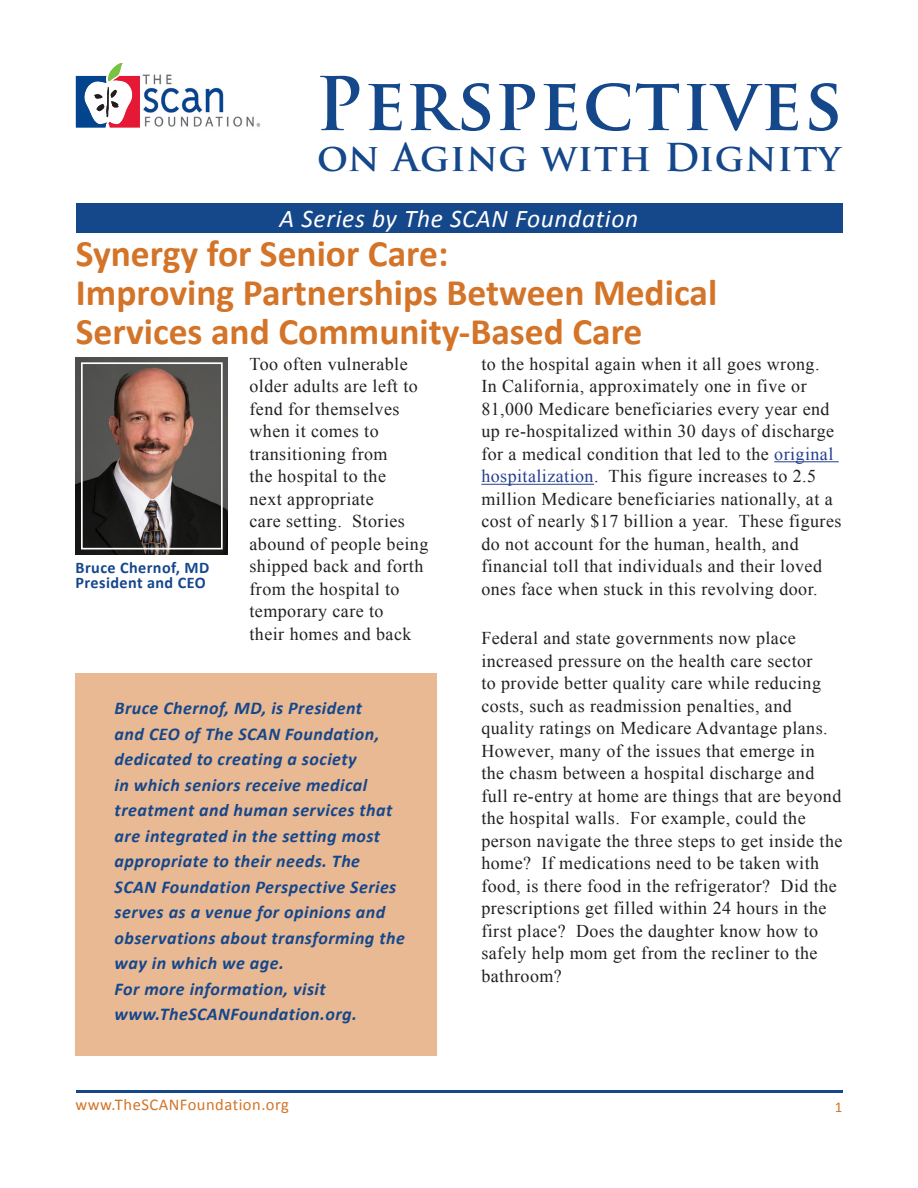
<style>
.page{position:relative;width:918px;height:1188px;background:#fff}
.page>*{position:absolute;margin:0;border:0;box-sizing:border-box;transform-origin:0 0}
.Paragraph_Style_9{font:700 72px "Trajan Pro";letter-spacing:.025em;color:#15478b}
.t1{font:700 37.5px/39px "Calibri";color:#d37428}
.Paragraph_Style_9-2{font:700 37.5px "Trajan Pro";letter-spacing:.025em;color:#15478b}
.Paragraph_Style_9-3{font:italic 25.5px "Calibri";letter-spacing:.025em;color:#fff}
.body{font:18px/22.5px "Times New Roman";letter-spacing:.025em;color:#231f20}
.Paragraph_Style_9-4{font:italic 700 18px/25.5px "Calibri";letter-spacing:.025em;color:#15478b}
.t2{font:16.5px "Calibri";letter-spacing:.03em;color:#d37428}
.Paragraph_Style_9-5{font:700 16.2px "Calibri";letter-spacing:.025em;color:#15478b}
.t3{font:15px "Calibri";color:#d37428}
.s1{color:#253f8e}
</style>
<div class="page">
<hr style="left:76px;top:1090px;width:766px;height:3px;background:#15478b">
<hr style="left:774px;top:461px;width:65px;height:1px;background:#253f8e">
<hr style="left:481px;top:484px;width:113px;height:1px;background:#253f8e">
<img style="left:76px;top:357px;width:152px;height:197px">
<div style="left:81px;top:362px;width:142px;height:188px;border:2px solid #fff"></div>
<svg style="left:76px;top:63px;width:64px;height:64px"></svg>
<img style="left:142px;top:74px;width:119px;height:53px">
<div style="left:76px;top:204px;width:766px;height:29px;background:#15478b"></div>
<div style="left:76px;top:674px;width:361px;height:382px;background:#e9b993"></div>
<p class="Paragraph_Style_9" style="left:315px;top:59px;width:529px">Perspectives</p>
<p class="Paragraph_Style_9-2" style="left:317px;top:134px;width:525px">on Aging with Dignity</p>
<p class="Paragraph_Style_9-3" style="left:280px;top:202px;width:360px">A Series by The SCAN Foundation</p>
<p class="t1" style="left:76px;top:233px;width:374px">Synergy for Senior Care:</p>
<p class="t1" style="left:76px;top:272px;width:643px">Improving Partnerships Between Medical<br>Services and Community-Based Care</p>
<p class="Paragraph_Style_9-5" style="left:76px;top:557px;width:135px">Bruce Chernof, MD</p>
<p class="Paragraph_Style_9-5" style="left:76px;top:572px;width:132px">President and CEO</p>
<p class="body" style="left:249px;top:352px;width:180px">Too often vulnerable older adults are left to fend for themselves when it comes to transitioning from<br>the hospital to the<br>next appropriate<br>care setting. Stories abound of people being shipped back and forth from the hospital to temporary care to<br>their homes and back</p>
<p class="Paragraph_Style_9-4" style="left:115px;top:694px;width:249px">Bruce Chernof, MD, is President</p>
<p class="Paragraph_Style_9-4" style="left:115px;top:720px;width:292px">and CEO of The SCAN Foundation, dedicated to creating a society<br>in which seniors receive medical treatment and human services that are integrated in the setting most appropriate to their needs. The<br>SCAN Foundation Perspective Series serves as a venue for opinions and observations about transforming the way in which we age.</p>
<p class="Paragraph_Style_9-4" style="left:115px;top:975px;width:213px">For more information, visit</p>
<p class="Paragraph_Style_9-4" style="left:115px;top:1000px;width:244px">www.TheSCANFoundation.org.</p>
<p class="body" style="left:481px;top:352px;width:362px">to the hospital again when it all goes wrong.<br>In California, approximately one in five or 81,000 Medicare beneficiaries every year end up re-hospitalized within 30 days of discharge for a medical condition that led to the <span class="s1">original hospitalization</span>. This figure increases to 2.5 million Medicare beneficiaries nationally, at a cost of nearly $17 billion a year. These figures do not account for the human, health, and financial toll that individuals and their loved ones face when stuck in this revolving door.</p>
<p class="body" style="left:481px;top:627px;width:363px">Federal and state governments now place increased pressure on the health care sector<br>to provide better quality care while reducing costs, such as readmission penalties, and quality ratings on Medicare Advantage plans.<br>However, many of the issues that emerge in<br>the chasm between a hospital discharge and full re-entry at home are things that are beyond the hospital walls. For example, could the person navigate the three steps to get inside the home? If medications need to be taken with food, is there food in the refrigerator? Did the prescriptions get filled within 24 hours in the first place? Does the daughter know how to safely help mom get from the recliner to the bathroom?</p>
<p class="t2" style="left:76px;top:1094px;width:215px">www.TheSCANFoundation.org</p>
<p class="t3" style="left:835px;top:1097px;width:9px">1</p>
</div>
